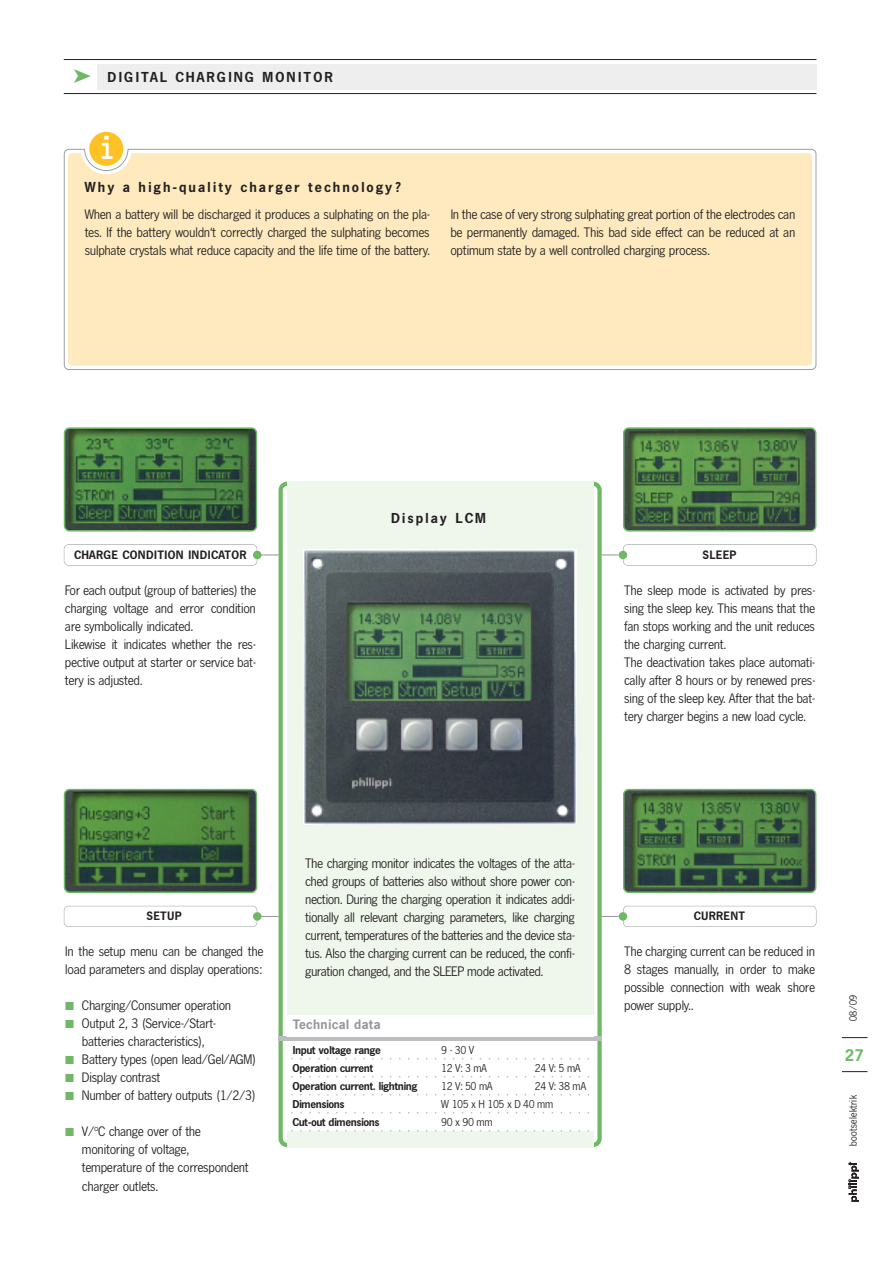
<style>
.page{position:relative;width:893px;height:1263px;background:#fff}
.page>*{position:absolute;margin:0;border:0;box-sizing:border-box;transform-origin:0 0}
.t1{font:30px "OCRA";color:#fff}
.t2{font:16.5px "Ngo Bol";color:#6fb865}
.t3{font:14.25px "Ngo Bol";letter-spacing:.165em;color:#231f20}
.t4{font:13.5px/18px "Ngo Reg";letter-spacing:.01em;color:#231f20}
.t5{font:13.5px "Ngo Bol";letter-spacing:.055em;color:#939598}
.t6{font:12px "Ngo Bol";letter-spacing:.055em;color:#231f20}
.t7{font:11.25px "Ngo Bol";color:#231f20}
.t8{font:11.25px "Ngo Reg";color:#231f20}
.t9{font:10.5px "Ngo Reg";letter-spacing:.025em;color:#231f20}
.s1{font-family:"Moredings";font-size:16.5px;color:#6fb865}
</style>
<div class="page">
<svg style="left:842px;top:1071px;width:25px;height:1px"></svg>
<svg style="left:842px;top:1037px;width:25px;height:1px"></svg>
<svg style="left:848px;top:1163px;width:11px;height:39px"></svg>
<div style="left:98px;top:64px;width:719px;height:25px;background:#eeeeef"></div>
<hr style="left:64px;top:59px;width:752px;height:1px;background:#231f20">
<hr style="left:64px;top:93px;width:752px;height:1px;background:#231f20">
<svg style="left:64px;top:149px;width:752px;height:221px"></svg>
<div style="left:68px;top:153px;width:744px;height:213px;background:#feeabe"></div>
<div style="left:89px;top:132px;width:34px;height:34px;background:#fec224;border-radius:50%"></div>
<svg style="left:279px;top:482px;width:323px;height:665px"></svg>
<div style="left:287px;top:482px;width:306px;height:665px;background:#eff6ec"></div>
<div style="left:287px;top:1039px;width:306px;height:92px;background:#fff"></div>
<img style="left:304px;top:549px;width:273px;height:275px">
<div style="left:279px;top:1036px;width:323px;height:5px;background:#bcbdc0"></div>
<svg style="left:291px;top:1058px;width:298px;height:1px"></svg>
<svg style="left:291px;top:1076px;width:298px;height:1px"></svg>
<svg style="left:291px;top:1094px;width:298px;height:1px"></svg>
<svg style="left:291px;top:1112px;width:298px;height:1px"></svg>
<svg style="left:291px;top:1130px;width:298px;height:1px"></svg>
<svg style="left:64px;top:427px;width:193px;height:104px;background:#426f42"></svg>
<div style="left:64px;top:544px;width:193px;height:22px;border:1px solid #939598;border-radius:5px"></div>
<div style="left:623px;top:544px;width:193px;height:22px;border:1px solid #939598;border-radius:5px"></div>
<svg style="left:623px;top:427px;width:193px;height:104px;background:#4d7546"></svg>
<svg style="left:261px;top:554px;width:18px;height:1px"></svg>
<svg style="left:602px;top:554px;width:17px;height:1px"></svg>
<div style="left:253px;top:551px;width:8px;height:8px;background:#6fb865;border-radius:50%"></div>
<svg style="left:64px;top:789px;width:193px;height:104px;background:#416a3d"></svg>
<div style="left:64px;top:906px;width:193px;height:21px;border:1px solid #939598;border-radius:5px"></div>
<svg style="left:261px;top:916px;width:18px;height:1px"></svg>
<div style="left:253px;top:912px;width:8px;height:9px;background:#6fb865;border-radius:50%"></div>
<div style="left:619px;top:551px;width:8px;height:8px;background:#6fb865;border-radius:50%"></div>
<div style="left:623px;top:906px;width:193px;height:21px;border:1px solid #939598;border-radius:5px"></div>
<svg style="left:623px;top:789px;width:193px;height:104px;background:#456d43"></svg>
<svg style="left:602px;top:916px;width:17px;height:1px"></svg>
<div style="left:619px;top:912px;width:8px;height:9px;background:#6fb865;border-radius:50%"></div>
<div style="left:287px;top:1015px;width:306px;height:21px;background:#fff"></div>
<p class="t3" style="left:74px;top:72px;width:260px"><span class="s1">k</span> DIGITAL CHARGING MONITOR</p>
<h1 class="t1" style="left:97px;top:136px;width:23px">i</h1>
<p class="t3" style="left:85px;top:182px;width:317px">Why a high-quality charger technology?</p>
<p class="t4" style="left:85px;top:206px;width:346px;text-align:justify">When a battery will be discharged it produces a sulphating on the pla&shy;tes. If the battery wouldn't correctly charged the sulphating becomes sulphate crystals what reduce capacity and the life time of the battery.</p>
<p class="t4" style="left:451px;top:206px;width:346px;text-align:justify">In the case of very strong sulphating great portion of the electrodes can be permanently damaged. This bad side effect can be reduced at an optimum state by a well controlled charging process.</p>
<p class="t6" style="left:74px;top:550px;width:174px">CHARGE CONDITION INDICATOR</p>
<p class="t4" style="left:65px;top:582px;width:192px">For each output (group of batteries) the charging voltage and error condition are symbolically indicated.<br>Likewise it indicates whether the res&shy;pective output at starter or service bat&shy;tery is adjusted.</p>
<p class="t3" style="left:391px;top:513px;width:96px">Display LCM</p>
<p class="t6" style="left:703px;top:550px;width:35px">SLEEP</p>
<p class="t4" style="left:624px;top:582px;width:192px">The sleep mode is activated by pres&shy;sing the sleep key. This means that the fan stops working and the unit reduces the charging current.<br>The deactivation takes place automati&shy;cally after 8 hours or by renewed pres&shy;sing of the sleep key. After that the bat&shy;tery charger begins a new load cycle.</p>
<p class="t6" style="left:147px;top:912px;width:36px">SETUP</p>
<p class="t4" style="left:65px;top:944px;width:199px">In the setup menu can be changed the load parameters and display operations:</p>
<p class="t4" style="left:82px;top:998px;width:175px">Charging/Consumer operation<br>Output 2, 3 (Service-/Start&shy;batteries characteristics),<br>Battery types (open lead/Gel/AGM)<br>Display contrast<br>Number of battery outputs (1/2/3)</p>
<p class="t4" style="left:82px;top:1124px;width:168px">V/°C change over of the monitoring of voltage, temperature of the correspondent charger outlets.</p>
<p class="t4" style="left:306px;top:855px;width:271px;text-align:justify">The charging monitor indicates the voltages of the atta&shy;ched groups of batteries also without shore power con&shy;nection. During the charging operation it indicates addi&shy;tionally all relevant charging parameters, like charging current, temperatures of the batteries and the device sta&shy;tus. Also the charging current can be reduced, the confi&shy;guration changed, and the SLEEP mode activated.</p>
<p class="t5" style="left:293px;top:1019px;width:89px">Technical data</p>
<p class="t7" style="left:293px;top:1046px;width:89px">Input voltage range</p>
<p class="t8" style="left:442px;top:1046px;width:34px">9 - 30 V</p>
<p class="t7" style="left:293px;top:1064px;width:82px">Operation current</p>
<p class="t8" style="left:442px;top:1064px;width:47px">12 V: 3 mA</p>
<p class="t8" style="left:535px;top:1064px;width:47px">24 V: 5 mA</p>
<p class="t7" style="left:293px;top:1082px;width:126px">Operation current. lightning</p>
<p class="t8" style="left:442px;top:1082px;width:53px">12 V: 50 mA</p>
<p class="t8" style="left:535px;top:1082px;width:53px">24 V: 38 mA</p>
<p class="t7" style="left:293px;top:1100px;width:53px">Dimensions</p>
<p class="t8" style="left:442px;top:1100px;width:113px">W 105 x H 105 x D 40 mm</p>
<p class="t7" style="left:293px;top:1118px;width:88px">Cut-out dimensions</p>
<p class="t8" style="left:442px;top:1118px;width:52px">90 x 90 mm</p>
<p class="t6" style="left:694px;top:912px;width:52px">CURRENT</p>
<p class="t4" style="left:624px;top:944px;width:192px;text-align:justify">The charging current can be reduced in 8 stages manually, in order to make possible connection with weak shore power supply..</p>
<p class="t9" style="left:849px;top:1021px;width:28px;rotate:-90deg">08/09</p>
<p class="t2" style="left:845px;top:1049px;width:20px">27</p>
<p class="t9" style="left:849px;top:1146px;width:52px;rotate:-90deg">bootselektrik</p>
</div>
